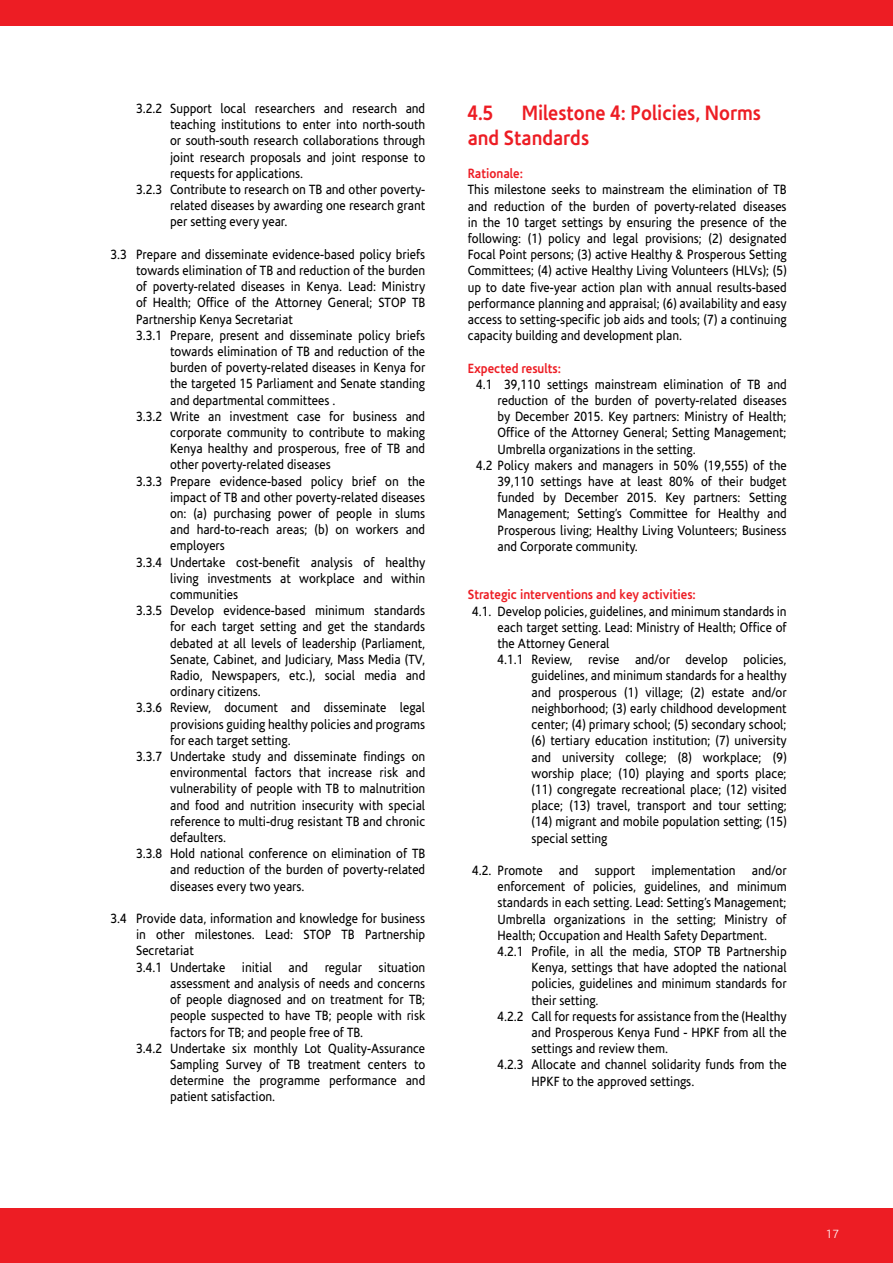
<style>
.page{position:relative;width:893px;height:1263px;background:#fff}
.page>*{position:absolute;margin:0;border:0;box-sizing:border-box;transform-origin:0 0}
.t1{font:700 21px/25.2px "Corisande";color:#ed1d24;scale:.9 1}
.t2{font:13.5px/16.2px "Corisande";color:#000;text-align:justify;scale:.9 1}
.t3{font:700 13.5px "Corisande";color:#ed1d24;scale:.9 1}
.t4{font:300 12px "Corisande";color:#fff}
</style>
<div class="page">
<div style="left:0;top:1209px;width:893px;height:54px;background:#ed1d24"></div>
<div style="left:0;top:0;width:893px;height:26px;background:#ed1d24"></div>
<p class="t2" style="left:136px;top:101px;width:323px">3.2.2 Support local researchers and research and</p>
<p class="t2" style="left:170px;top:117px;width:285px">teaching institutions to enter into north-south</p>
<p class="t2" style="left:170px;top:133px;width:285px">or south-south research collaborations through</p>
<p class="t2" style="left:170px;top:149px;width:285px">joint research proposals and joint response to</p>
<p class="t2" style="left:170px;top:165px;width:150px">requests for applications.</p>
<p class="t2" style="left:136px;top:182px;width:323px">3.2.3 Contribute to research on TB and other poverty-</p>
<p class="t2" style="left:170px;top:198px;width:285px">related diseases by awarding one research grant</p>
<p class="t2" style="left:170px;top:214px;width:132px">per setting every year.</p>
<p class="t2" style="left:111px;top:246px;width:351px">3.3 Prepare and disseminate evidence-based policy briefs</p>
<p class="t2" style="left:136px;top:263px;width:323px">towards elimination of TB and reduction of the burden</p>
<p class="t2" style="left:136px;top:279px;width:323px">of poverty-related diseases in Kenya. Lead: Ministry</p>
<p class="t2" style="left:136px;top:295px;width:323px">of Health; Office of the Attorney General; STOP TB</p>
<p class="t2" style="left:136px;top:311px;width:176px">Partnership Kenya Secretariat</p>
<p class="t2" style="left:136px;top:327px;width:323px">3.3.1 Prepare, present and disseminate policy briefs</p>
<p class="t2" style="left:170px;top:344px;width:285px">towards elimination of TB and reduction of the</p>
<p class="t2" style="left:170px;top:360px;width:285px">burden of poverty-related diseases in Kenya for</p>
<p class="t2" style="left:170px;top:376px;width:285px">the targeted 15 Parliament and Senate standing</p>
<p class="t2" style="left:170px;top:392px;width:185px">and departmental committees .</p>
<p class="t2" style="left:136px;top:408px;width:323px">3.3.2 Write an investment case for business and</p>
<p class="t2" style="left:170px;top:425px;width:285px">corporate community to contribute to making</p>
<p class="t2" style="left:170px;top:441px;width:285px">Kenya healthy and prosperous, free of TB and</p>
<p class="t2" style="left:170px;top:457px;width:180px">other poverty-related diseases</p>
<p class="t2" style="left:136px;top:473px;width:323px">3.3.3 Prepare evidence-based policy brief on the</p>
<p class="t2" style="left:170px;top:489px;width:285px">impact of TB and other poverty-related diseases</p>
<p class="t2" style="left:170px;top:506px;width:285px">on: (a) purchasing power of people in slums</p>
<p class="t2" style="left:170px;top:522px;width:285px">and hard-to-reach areas; (b) on workers and</p>
<p class="t2" style="left:170px;top:538px;width:62px">employers</p>
<p class="t2" style="left:136px;top:554px;width:323px">3.3.4 Undertake cost-benefit analysis of healthy</p>
<p class="t2" style="left:170px;top:570px;width:285px">living investments at workplace and within</p>
<p class="t2" style="left:170px;top:587px;width:77px">communities</p>
<p class="t2" style="left:136px;top:603px;width:323px">3.3.5 Develop evidence-based minimum standards</p>
<p class="t2" style="left:170px;top:619px;width:285px">for each target setting and get the standards</p>
<p class="t2" style="left:170px;top:635px;width:285px">debated at all levels of leadership (Parliament,</p>
<p class="t2" style="left:170px;top:651px;width:285px">Senate, Cabinet, and Judiciary, Mass Media (TV,</p>
<p class="t2" style="left:170px;top:668px;width:285px">Radio, Newspapers, etc.), social media and</p>
<p class="t2" style="left:170px;top:684px;width:102px">ordinary citizens.</p>
<p class="t2" style="left:136px;top:700px;width:323px">3.3.6 Review, document and disseminate legal</p>
<p class="t2" style="left:170px;top:716px;width:285px">provisions guiding healthy policies and programs</p>
<p class="t2" style="left:170px;top:732px;width:136px">for each target setting.</p>
<p class="t2" style="left:136px;top:749px;width:323px">3.3.7 Undertake study and disseminate findings on</p>
<p class="t2" style="left:170px;top:765px;width:285px">environmental factors that increase risk and</p>
<p class="t2" style="left:170px;top:781px;width:285px">vulnerability of people with TB to malnutrition</p>
<p class="t2" style="left:170px;top:797px;width:285px">and food and nutrition insecurity with special</p>
<p class="t2" style="left:170px;top:813px;width:285px">reference to multi-drug resistant TB and chronic</p>
<p class="t2" style="left:170px;top:830px;width:64px">defaulters.</p>
<p class="t2" style="left:136px;top:846px;width:323px">3.3.8 Hold national conference on elimination of TB</p>
<p class="t2" style="left:170px;top:862px;width:285px">and reduction of the burden of poverty-related</p>
<p class="t2" style="left:170px;top:878px;width:151px">diseases every two years.</p>
<p class="t2" style="left:111px;top:911px;width:351px">3.4 Provide data, information and knowledge for business</p>
<p class="t2" style="left:136px;top:927px;width:323px">in other milestones. Lead: STOP TB Partnership</p>
<p class="t2" style="left:136px;top:943px;width:66px">Secretariat</p>
<p class="t2" style="left:136px;top:959px;width:323px">3.4.1 Undertake initial and regular situation</p>
<p class="t2" style="left:170px;top:975px;width:285px">assessment and analysis of needs and concerns</p>
<p class="t2" style="left:170px;top:992px;width:285px">of people diagnosed and on treatment for TB;</p>
<p class="t2" style="left:170px;top:1008px;width:285px">people suspected to have TB; people with risk</p>
<p class="t2" style="left:170px;top:1024px;width:216px">factors for TB; and people free of TB.</p>
<p class="t2" style="left:136px;top:1040px;width:323px">3.4.2 Undertake six monthly Lot Quality-Assurance</p>
<p class="t2" style="left:170px;top:1056px;width:285px">Sampling Survey of TB treatment centers to</p>
<p class="t2" style="left:170px;top:1073px;width:285px">determine the programme performance and</p>
<p class="t2" style="left:170px;top:1089px;width:118px">patient satisfaction.</p>
<h1 class="t1" style="left:468px;top:101px;width:327px;text-indent:54px">Milestone 4: Policies, Norms and Standards</h1>
<p class="t3" style="left:468px;top:166px;width:63px">Rationale:</p>
<p class="t2" style="left:468px;top:182px;width:356px">This milestone seeks to mainstream the elimination of TB and reduction of the burden of poverty-related diseases in the 10 target settings by ensuring the presence of the following: (1) policy and legal provisions; (2) designated Focal Point persons; (3) active Healthy &amp; Prosperous Setting Committees; (4) active Healthy Living Volunteers (HLVs); (5) up to date five-year action plan with annual results-based performance planning and appraisal; (6) availability and easy access to setting-specific job aids and tools; (7) a continuing capacity building and development plan.</p>
<p class="t3" style="left:468px;top:360px;width:105px">Expected results:</p>
<p class="t2" style="left:476px;top:376px;width:346px">4.1 39,110 settings mainstream elimination of TB and</p>
<p class="t2" style="left:497px;top:393px;width:323px">reduction of the burden of poverty-related diseases</p>
<p class="t2" style="left:497px;top:409px;width:323px">by December 2015. Key partners: Ministry of Health;</p>
<p class="t2" style="left:497px;top:425px;width:323px">Office of the Attorney General; Setting Management;</p>
<p class="t2" style="left:497px;top:441px;width:222px">Umbrella organizations in the setting.</p>
<p class="t2" style="left:476px;top:457px;width:346px">4.2 Policy makers and managers in 50% (19,555) of the</p>
<p class="t2" style="left:497px;top:474px;width:323px">39,110 settings have at least 80% of their budget</p>
<p class="t2" style="left:497px;top:490px;width:323px">funded by December 2015. Key partners: Setting</p>
<p class="t2" style="left:497px;top:506px;width:323px">Management; Setting’s Committee for Healthy and</p>
<p class="t2" style="left:497px;top:522px;width:323px">Prosperous living; Healthy Living Volunteers; Business</p>
<p class="t2" style="left:497px;top:538px;width:158px">and Corporate community.</p>
<p class="t3" style="left:468px;top:587px;width:255px">Strategic interventions and key activities:</p>
<p class="t2" style="left:472px;top:603px;width:351px">4.1. Develop policies, guidelines, and minimum standards in</p>
<p class="t2" style="left:497px;top:619px;width:323px">each target setting. Lead: Ministry of Health; Office of</p>
<p class="t2" style="left:497px;top:636px;width:126px">the Attorney General</p>
<p class="t2" style="left:497px;top:652px;width:323px">4.1.1 Review, revise and/or develop policies,</p>
<p class="t2" style="left:532px;top:668px;width:285px">guidelines, and minimum standards for a healthy</p>
<p class="t2" style="left:532px;top:684px;width:285px">and prosperous (1) village; (2) estate and/or</p>
<p class="t2" style="left:532px;top:700px;width:285px">neighborhood; (3) early childhood development</p>
<p class="t2" style="left:532px;top:717px;width:285px">center; (4) primary school; (5) secondary school;</p>
<p class="t2" style="left:532px;top:733px;width:285px">(6) tertiary education institution; (7) university</p>
<p class="t2" style="left:532px;top:749px;width:285px">and university college; (8) workplace; (9)</p>
<p class="t2" style="left:532px;top:765px;width:285px">worship place; (10) playing and sports place;</p>
<p class="t2" style="left:532px;top:781px;width:285px">(11) congregate recreational place; (12) visited</p>
<p class="t2" style="left:532px;top:798px;width:285px">place; (13) travel, transport and tour setting;</p>
<p class="t2" style="left:532px;top:814px;width:285px">(14) migrant and mobile population setting; (15)</p>
<p class="t2" style="left:532px;top:830px;width:86px">special setting</p>
<p class="t2" style="left:472px;top:862px;width:351px">4.2. Promote and support implementation and/or</p>
<p class="t2" style="left:497px;top:879px;width:323px">enforcement of policies, guidelines, and minimum</p>
<p class="t2" style="left:497px;top:895px;width:323px">standards in each setting. Lead: Setting’s Management;</p>
<p class="t2" style="left:497px;top:911px;width:323px">Umbrella organizations in the setting; Ministry of</p>
<p class="t2" style="left:497px;top:927px;width:301px">Health; Occupation and Health Safety Department.</p>
<p class="t2" style="left:497px;top:943px;width:323px">4.2.1 Profile, in all the media, STOP TB Partnership</p>
<p class="t2" style="left:532px;top:960px;width:285px">Kenya, settings that have adopted the national</p>
<p class="t2" style="left:532px;top:976px;width:285px">policies, guidelines and minimum standards for</p>
<p class="t2" style="left:532px;top:992px;width:76px">their setting.</p>
<p class="t2" style="left:497px;top:1008px;width:323px">4.2.2 Call for requests for assistance from the (Healthy</p>
<p class="t2" style="left:532px;top:1024px;width:285px">and Prosperous Kenya Fund - HPKF from all the</p>
<p class="t2" style="left:532px;top:1041px;width:153px">settings and review them.</p>
<p class="t2" style="left:497px;top:1057px;width:323px">4.2.3 Allocate and channel solidarity funds from the</p>
<p class="t2" style="left:532px;top:1073px;width:182px">HPKF to the approved settings.</p>
<h1 class="t1" style="left:468px;top:101px;width:30px">4.5</h1>
<p class="t4" style="left:826px;top:1227px;width:15px">17</p>
</div>
